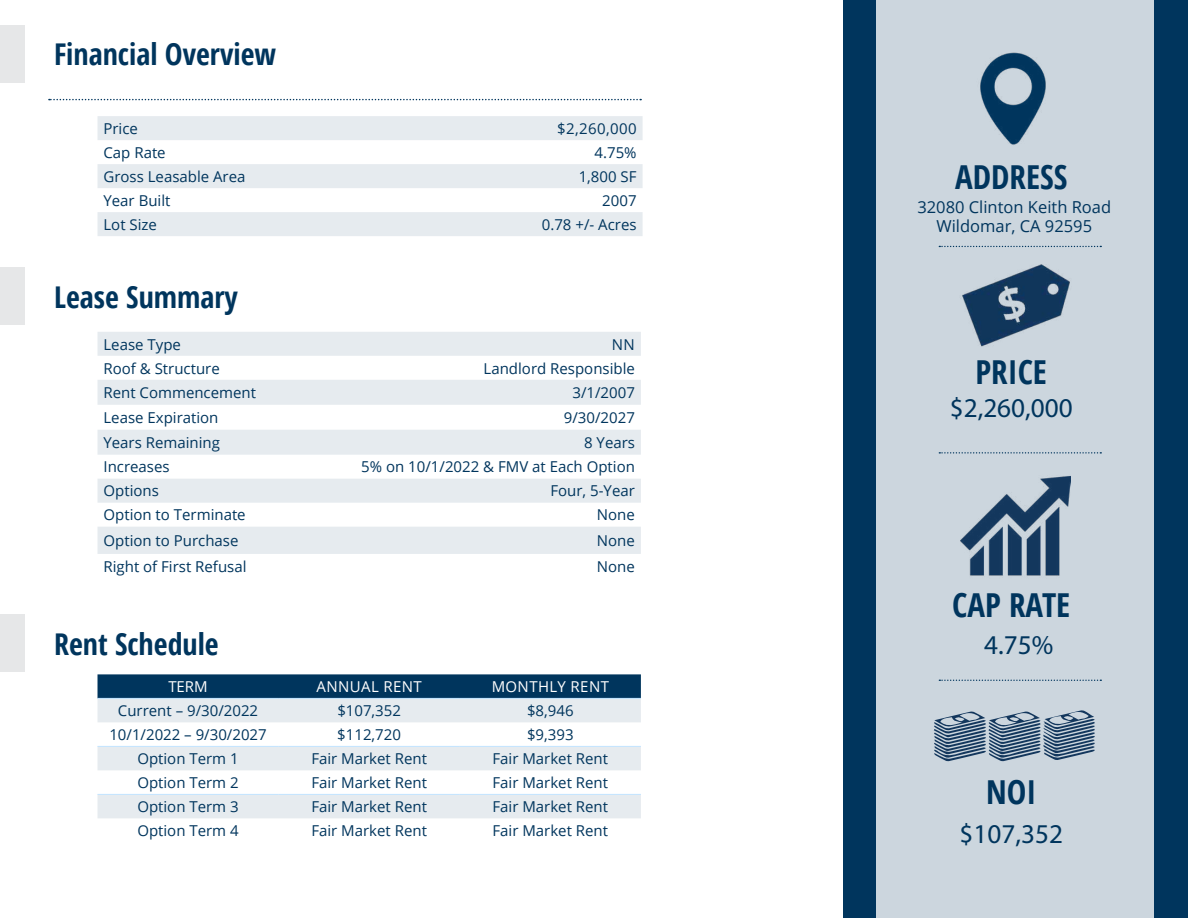
<style>
.page{position:relative;width:1188px;height:918px;background:#fff}
.page>*{position:absolute;margin:0;border:0;box-sizing:border-box;transform-origin:0 0}
.t1{font:700 condensed 33px "Open Sans";color:#00355d}
.t2{font:700 condensed 30px "Open Sans";color:#00355d}
.t3{font:27.3px "Myriad Pro";color:#00355d}
.t4{font:16.5px/19.8px "Open Sans";color:#00355d;text-align:center}
.t5{font:15px "Open Sans";color:#00355d}
.t6{font:15px "Open Sans";letter-spacing:.025em;color:#fff}
</style>
<div class="page">
<div style="left:844px;top:0;width:344px;height:918px;background:#00355d"></div>
<div style="left:877px;top:0;width:277px;height:918px;background:#ccd6de"></div>
<svg style="left:939px;top:452px;width:162px;height:2px"></svg>
<svg style="left:934px;top:710px;width:161px;height:51px"></svg>
<img style="left:961px;top:476px;width:110px;height:100px">
<div style="left:0;top:267px;width:24px;height:58px;background:#e6e7e8"></div>
<div style="left:0;top:615px;width:24px;height:57px;background:#e6e7e8"></div>
<svg style="left:49px;top:99px;width:592px;height:1px"></svg>
<svg style="left:939px;top:680px;width:162px;height:1px"></svg>
<div style="left:0;top:25px;width:24px;height:58px;background:#e6e7e8"></div>
<img style="left:980px;top:52px;width:66px;height:93px">
<img style="left:962px;top:264px;width:108px;height:83px">
<svg style="left:939px;top:246px;width:162px;height:1px"></svg>
<svg style="left:98px;top:332px;width:543px;height:222px;fill:#e6ebef"></svg>
<svg style="left:98px;top:674px;width:543px;height:24px;background:#043960"></svg>
<svg style="left:98px;top:699px;width:543px;height:119px;fill:#e6ebef"></svg>
<hr style="left:98px;top:698px;width:181px;height:1px;background:#c2e4ff">
<hr style="left:279px;top:698px;width:181px;height:1px;background:#c2e4ff">
<hr style="left:460px;top:698px;width:181px;height:1px;background:#c2e4ff">
<hr style="left:98px;top:746px;width:181px;height:1px;background:#c2e4ff">
<hr style="left:279px;top:746px;width:181px;height:1px;background:#c2e4ff">
<hr style="left:460px;top:746px;width:181px;height:1px;background:#c2e4ff">
<hr style="left:98px;top:794px;width:181px;height:1px;background:#c2e4ff">
<hr style="left:279px;top:794px;width:181px;height:1px;background:#c2e4ff">
<hr style="left:460px;top:794px;width:181px;height:1px;background:#c2e4ff">
<svg style="left:98px;top:116px;width:545px;height:120px;fill:#e6ebef"></svg>
<h2 class="t2" style="left:54px;top:34px;width:224px">Financial Overview</h2>
<p class="t5" style="left:104px;top:118px;width:36px">Price</p>
<p class="t5" style="left:557px;top:118px;width:81px">$2,260,000</p>
<p class="t5" style="left:104px;top:142px;width:64px">Cap Rate</p>
<p class="t5" style="left:595px;top:142px;width:44px">4.75%</p>
<p class="t5" style="left:104px;top:166px;width:144px">Gross Leasable Area</p>
<p class="t5" style="left:579px;top:166px;width:59px">1,800 SF</p>
<p class="t5" style="left:104px;top:190px;width:68px">Year Built</p>
<p class="t5" style="left:602px;top:190px;width:36px">2007</p>
<p class="t5" style="left:104px;top:214px;width:55px">Lot Size</p>
<p class="t5" style="left:542px;top:214px;width:96px">0.78 +/- Acres</p>
<h2 class="t2" style="left:54px;top:276px;width:185px">Lease Summary</h2>
<p class="t5" style="left:104px;top:334px;width:79px">Lease Type</p>
<p class="t5" style="left:612px;top:334px;width:24px">NN</p>
<p class="t5" style="left:104px;top:358px;width:118px">Roof &amp; Structure</p>
<p class="t5" style="left:484px;top:358px;width:153px">Landlord Responsible</p>
<p class="t5" style="left:104px;top:382px;width:154px">Rent Commencement</p>
<p class="t5" style="left:572px;top:382px;width:64px">3/1/2007</p>
<p class="t5" style="left:104px;top:407px;width:117px">Lease Expiration</p>
<p class="t5" style="left:564px;top:407px;width:73px">9/30/2027</p>
<p class="t5" style="left:104px;top:432px;width:118px">Years Remaining</p>
<p class="t5" style="left:584px;top:432px;width:52px">8 Years</p>
<p class="t5" style="left:104px;top:457px;width:68px">Increases</p>
<p class="t5" style="left:361px;top:457px;width:275px">5% on 10/1/2022 &amp; FMV at Each Option</p>
<p class="t5" style="left:104px;top:481px;width:57px">Options</p>
<p class="t5" style="left:551px;top:481px;width:86px">Four, 5-Year</p>
<p class="t5" style="left:104px;top:505px;width:144px">Option to Terminate</p>
<p class="t5" style="left:597px;top:505px;width:39px">None</p>
<p class="t5" style="left:104px;top:530px;width:137px">Option to Purchase</p>
<p class="t5" style="left:597px;top:530px;width:39px">None</p>
<p class="t5" style="left:104px;top:556px;width:145px">Right of First Refusal</p>
<p class="t5" style="left:597px;top:556px;width:39px">None</p>
<h2 class="t2" style="left:54px;top:623px;width:166px">Rent Schedule</h2>
<p class="t6" style="left:168px;top:676px;width:41px">TERM</p>
<p class="t6" style="left:317px;top:676px;width:107px">ANNUAL RENT</p>
<p class="t6" style="left:492px;top:676px;width:119px">MONTHLY RENT</p>
<p class="t5" style="left:118px;top:700px;width:142px">Current – 9/30/2022</p>
<p class="t5" style="left:337px;top:700px;width:65px">$107,352</p>
<p class="t5" style="left:527px;top:700px;width:48px">$8,946</p>
<p class="t5" style="left:109px;top:724px;width:159px">10/1/2022 – 9/30/2027</p>
<p class="t5" style="left:337px;top:724px;width:65px">$112,720</p>
<p class="t5" style="left:527px;top:724px;width:48px">$9,393</p>
<p class="t5" style="left:137px;top:748px;width:103px">Option Term 1</p>
<p class="t5" style="left:311px;top:748px;width:117px">Fair Market Rent</p>
<p class="t5" style="left:493px;top:748px;width:117px">Fair Market Rent</p>
<p class="t5" style="left:137px;top:772px;width:103px">Option Term 2</p>
<p class="t5" style="left:311px;top:772px;width:117px">Fair Market Rent</p>
<p class="t5" style="left:493px;top:772px;width:117px">Fair Market Rent</p>
<p class="t5" style="left:137px;top:796px;width:103px">Option Term 3</p>
<p class="t5" style="left:311px;top:796px;width:117px">Fair Market Rent</p>
<p class="t5" style="left:493px;top:796px;width:117px">Fair Market Rent</p>
<p class="t5" style="left:137px;top:820px;width:103px">Option Term 4</p>
<p class="t5" style="left:311px;top:820px;width:117px">Fair Market Rent</p>
<p class="t5" style="left:493px;top:820px;width:117px">Fair Market Rent</p>
<h1 class="t1" style="left:955px;top:154px;width:114px">ADDRESS</h1>
<p class="t4" style="left:917px;top:196px;width:195px">32080 Clinton Keith Road<br>Wildomar, CA 92595</p>
<h1 class="t1" style="left:976px;top:349px;width:73px">PRICE</h1>
<h3 class="t3" style="left:950px;top:391px;width:125px">$2,260,000</h3>
<h1 class="t1" style="left:952px;top:582px;width:120px">CAP RATE</h1>
<h3 class="t3" style="left:984px;top:628px;width:71px">4.75%</h3>
<h1 class="t1" style="left:986px;top:769px;width:52px">NOI</h1>
<h3 class="t3" style="left:960px;top:817px;width:105px">$107,352</h3>
</div>
